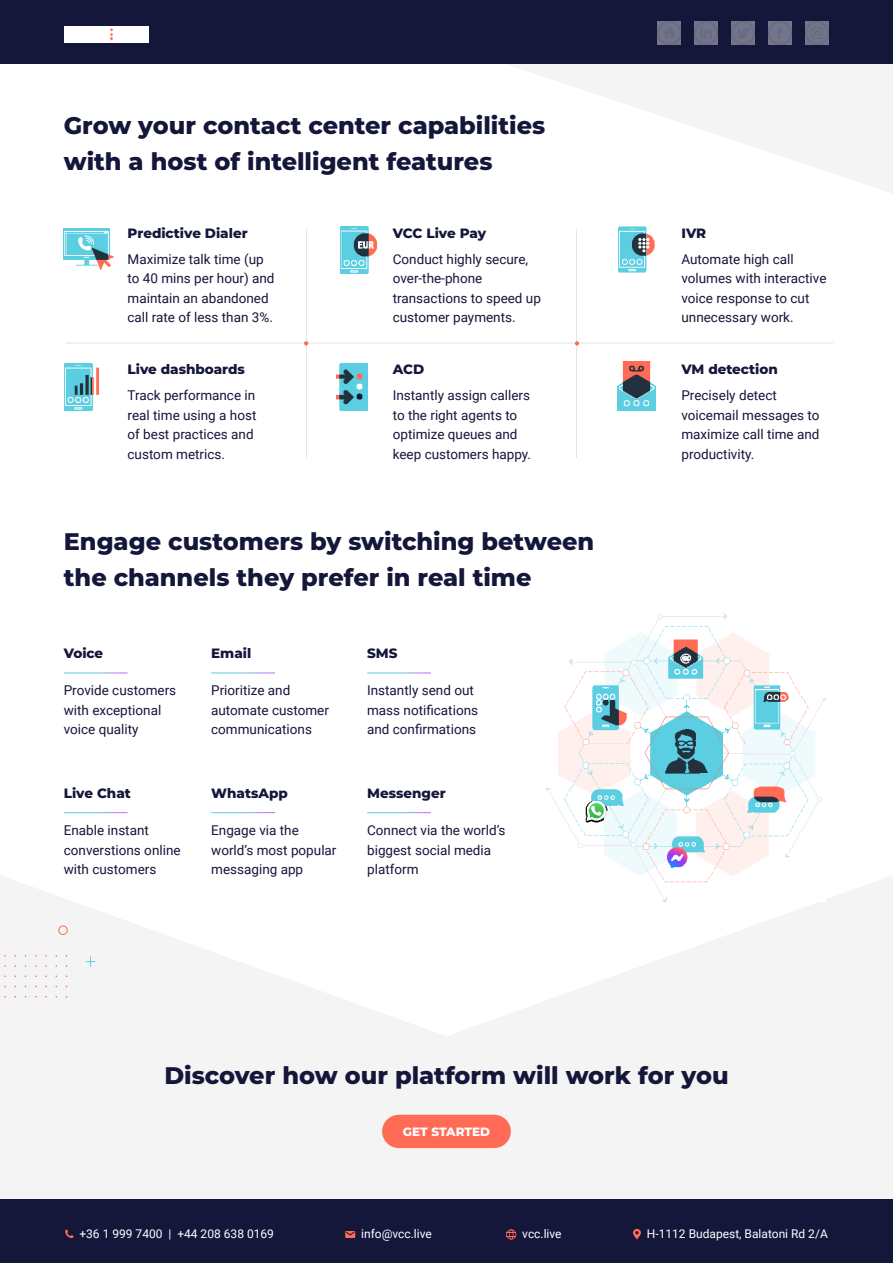
<style>
.page{position:relative;width:893px;height:1263px;background:#fff}
.page>*{position:absolute;margin:0;border:0;box-sizing:border-box;transform-origin:0 0}
.t1{font:800 24px/36px "Montserrat";color:#14163a}
.t2{font:13.5px/19.5px "Roboto";color:#14163a}
.t3{font:800 13.5px "Montserrat";color:#14163a}
.t4{font:12px "Roboto";color:#fff}
.t5{font:800 12px "Montserrat";color:#fff}
</style>
<div class="page">
<svg style="left:509px;top:64px;width:384px;height:129px"></svg>
<svg style="left:0;top:876px;width:893px;height:323px;fill:#f4f4f4"></svg>
<div style="left:58px;top:926px;width:10px;height:9px;border:1px solid #ff6b55;border-radius:50%"></div>
<svg style="left:86px;top:956px;width:9px;height:11px"></svg>
<div style="left:382px;top:1115px;width:129px;height:33px;background:#ff6b55;border-radius:17px"></div>
<img style="left:64px;top:229px;width:50px;height:41px">
<img style="left:341px;top:226px;width:36px;height:47px">
<img style="left:619px;top:226px;width:36px;height:47px">
<img style="left:336px;top:364px;width:31px;height:47px">
<img style="left:618px;top:361px;width:38px;height:50px">
<img style="left:65px;top:364px;width:34px;height:47px">
<hr style="left:306px;top:229px;width:1px;height:229px;background:#959595">
<hr style="left:576px;top:229px;width:1px;height:229px;background:#959595">
<hr style="left:66px;top:343px;width:767px;height:1px;background:#959595">
<svg style="left:304px;top:341px;width:4px;height:4px"></svg>
<svg style="left:575px;top:341px;width:4px;height:4px"></svg>
<img style="left:546px;top:613px;width:279px;height:288px">
<div style="left:0;top:0;width:893px;height:64px;background:#14163a"></div>
<img style="left:658px;top:22px;width:23px;height:23px">
<img style="left:695px;top:22px;width:23px;height:23px">
<img style="left:731px;top:22px;width:23px;height:23px">
<img style="left:768px;top:22px;width:23px;height:23px">
<img style="left:805px;top:22px;width:23px;height:23px">
<div style="left:0;top:1199px;width:893px;height:64px;background:#14163a"></div>
<svg style="left:65px;top:1230px;width:9px;height:8px"></svg>
<svg style="left:345px;top:1231px;width:10px;height:7px"></svg>
<svg style="left:506px;top:1229px;width:10px;height:10px"></svg>
<svg style="left:633px;top:1229px;width:8px;height:10px"></svg>
<img style="left:65px;top:26px;width:83px;height:16px">
<h1 class="t1" style="left:64px;top:106px;width:483px">Grow your contact center capabilities with a host of intelligent features</h1>
<p class="t3" style="left:128px;top:223px;width:122px">Predictive Dialer</p>
<p class="t2" style="left:128px;top:249px;width:148px">Maximize talk time (up to 40 mins per hour) and maintain an abandoned call rate of less than 3%.</p>
<p class="t3" style="left:128px;top:359px;width:119px">Live dashboards</p>
<p class="t2" style="left:128px;top:385px;width:130px">Track performance in real time using a host of best practices and custom metrics.</p>
<p class="t3" style="left:393px;top:223px;width:95px">VCC Live Pay</p>
<p class="t2" style="left:393px;top:249px;width:150px">Conduct highly secure, over-the-phone transactions to speed up customer payments.</p>
<p class="t3" style="left:393px;top:359px;width:33px">ACD</p>
<p class="t2" style="left:393px;top:385px;width:140px">Instantly assign callers to the right agents to optimize queues and keep customers happy.</p>
<h1 class="t1" style="left:64px;top:522px;width:532px">Engage customers by switching between the channels they prefer in real time</h1>
<p class="t3" style="left:64px;top:644px;width:41px">Voice</p>
<p class="t3" style="left:211px;top:644px;width:42px">Email</p>
<p class="t3" style="left:367px;top:644px;width:32px">SMS</p>
<p class="t2" style="left:64px;top:680px;width:114px">Provide customers with exceptional voice quality</p>
<p class="t2" style="left:211px;top:680px;width:119px">Prioritize and automate customer communications</p>
<p class="t2" style="left:367px;top:680px;width:112px">Instantly send out mass notifications and confirmations</p>
<p class="t3" style="left:64px;top:783px;width:69px">Live Chat</p>
<p class="t3" style="left:211px;top:783px;width:78px">WhatsApp</p>
<p class="t3" style="left:367px;top:783px;width:80px">Messenger</p>
<p class="t2" style="left:64px;top:820px;width:118px">Enable instant converstions online with customers</p>
<p class="t2" style="left:211px;top:820px;width:127px">Engage via the world’s most popular messaging app</p>
<p class="t2" style="left:367px;top:820px;width:140px">Connect via the world’s biggest social media platform</p>
<p class="t3" style="left:681px;top:223px;width:26px">IVR</p>
<p class="t2" style="left:681px;top:249px;width:147px">Automate high call volumes with interactive voice response to cut unnecessary work.</p>
<p class="t3" style="left:681px;top:359px;width:98px">VM detection</p>
<p class="t2" style="left:681px;top:385px;width:140px">Precisely detect voicemail messages to maximize call time and productivity.</p>
<h1 class="t1" style="left:164px;top:1056px;width:566px">Discover how our platform will work for you</h1>
<p class="t5" style="left:403px;top:1123px;width:89px">GET STARTED</p>
<p class="t4" style="left:79px;top:1225px;width:196px">+36 1 999 7400 | +44 208 638 0169</p>
<p class="t4" style="left:361px;top:1225px;width:72px">info@vcc.live</p>
<p class="t4" style="left:522px;top:1225px;width:41px">vcc.live</p>
<p class="t4" style="left:647px;top:1225px;width:182px">H-1112 Budapest, Balatoni Rd 2/A</p>
</div>
